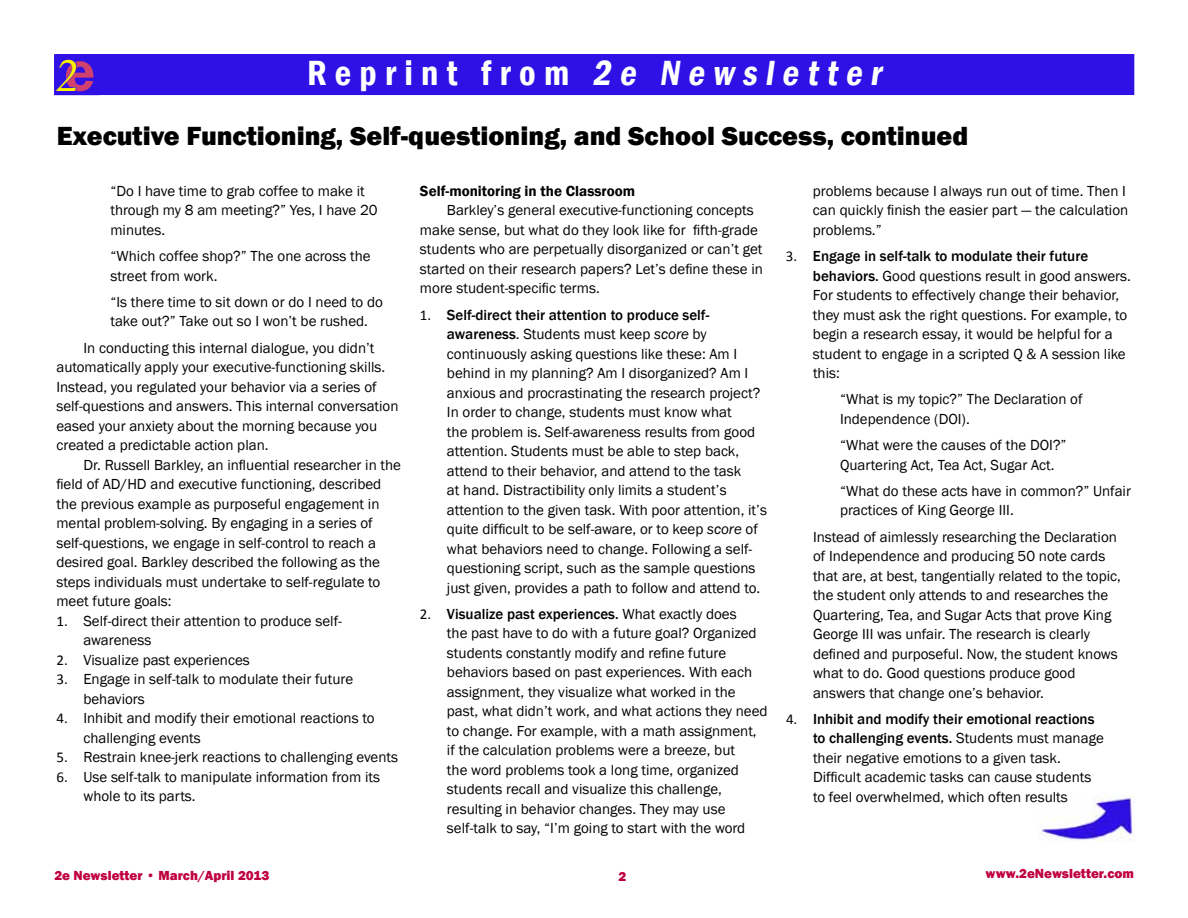
<style>
.page{position:relative;width:1188px;height:918px;background:#fff}
.page>*{position:absolute;margin:0;border:0;box-sizing:border-box;transform-origin:0 0}
.t1{font:italic 46.5px "Palatino Linotype";color:#fff200}
.t2{font:600 condensed 36px "Franklin Gothic";color:#fff}
.t3{font:800 27px "Franklin Gothic";color:#000}
.t4{font:15px/19.5px "Franklin Gothic";color:#000}
.t5{font:600 15px "Franklin Gothic";color:#000}
.t6{font:800 13.5px "Franklin Gothic";color:#bf003f}
.s1{font-family:"Franklin Gothic";font-weight:600;font-style:normal;font-size:58.5px;color:#cf406f}
.s2{font-family:"Calibri"}
.s3{font-weight:500}
.s4{font-style:italic}
</style>
<div class="page">
<div style="left:54px;top:54px;width:1080px;height:41px;background:#2f11e6"></div>
<img style="left:1040px;top:796px;width:94px;height:46px">
<h1 class="t1" style="left:57px;top:42px;width:40px">2<span class="s1">e</span></h1>
<h2 class="t2" style="left:307px;top:49px;width:582px">Re p r i n t f ro m 2e Newsletter</h2>
<h3 class="t3" style="left:57px;top:118px;width:913px">Executive Functioning, Self-questioning, and School Success, continued</h3>
<p class="t4" style="left:110px;top:181px;width:269px">“Do I have time to grab coffee to make it through my 8 am meeting?” Yes, I have 20 minutes.</p>
<p class="t4" style="left:110px;top:247px;width:262px">“Which coffee shop?” The one across the street from work.</p>
<p class="t4" style="left:110px;top:292px;width:274px">“Is there time to sit down or do I need to do take out?” Take out so I won’t be rushed.</p>
<p class="t4" style="left:56px;top:338px;width:344px;text-indent:27px">In conducting this internal dialogue, you didn’t automatically apply your executive-functioning skills.<br>Instead, you regulated your behavior via a series of self-questions and answers. This internal conversation eased your anxiety about the morning because you created a predictable action plan.</p>
<p class="t4" style="left:56px;top:455px;width:346px;text-indent:27px">Dr. Russell Barkley, an influential researcher in the field of AD/HD and executive functioning, described the previous example as purposeful engagement in mental problem-solving. By engaging in a series of self-questions, we engage in self-control to reach a desired goal. Barkley described the following as the steps individuals must undertake to self-regulate to meet future goals:</p>
<p class="t4" style="left:83px;top:611px;width:260px;text-indent:-27px"><span class="s2">1.</span> Self-direct their attention to produce self&shy;awareness</p>
<p class="t4" style="left:56px;top:650px;width:195px"><span class="s2">2.</span> Visualize past experiences</p>
<p class="t4" style="left:83px;top:670px;width:271px;text-indent:-27px"><span class="s2">3.</span> Engage in self-talk to modulate their future behaviors</p>
<p class="t4" style="left:83px;top:709px;width:293px;text-indent:-27px"><span class="s2">4.</span> Inhibit and modify their emotional reactions to challenging events</p>
<p class="t4" style="left:56px;top:748px;width:343px"><span class="s2">5.</span> Restrain knee-jerk reactions to challenging events</p>
<p class="t4" style="left:83px;top:767px;width:298px;text-indent:-27px"><span class="s2">6.</span> Use self-talk to manipulate information from its whole to its parts.</p>
<p class="t5" style="left:420px;top:182px;width:217px">Self-monitoring in the Classroom</p>
<p class="t4" style="left:420px;top:201px;width:344px;text-indent:27px">Barkley’s general executive-functioning concepts make sense, but what do they look like for fifth-grade students who are perpetually disorganized or can’t get started on their research papers? Let’s define these in more student-specific terms.</p>
<p class="t4" style="left:447px;top:305px;width:321px;text-indent:-27px"><span class="s2">1.</span> <span class="s3">Self-direct their attention to produce self&shy;awareness</span>. Students must keep <span class="s4">score</span> by continuously asking questions like these: Am I behind in my planning? Am I disorganized? Am I anxious and procrastinating the research project?<br>In order to change, students must know what<br>the problem is. Self-awareness results from good attention. Students must be able to step back, attend to their behavior, and attend to the task<br>at hand. Distractibility only limits a student’s attention to the given task. With poor attention, it’s quite difficult to be self-aware, or to keep <span class="s4">score</span> of what behaviors need to change. Following a self&shy;questioning script, such as the sample questions just given, provides a path to follow and attend to.</p>
<p class="t4" style="left:447px;top:604px;width:322px;text-indent:-27px"><span class="s2">2.</span> <span class="s3">Visualize past experiences.</span> What exactly does<br>the past have to do with a future goal? Organized students constantly modify and refine future behaviors based on past experiences. With each assignment, they visualize what worked in the past, what didn’t work, and what actions they need to change. For example, with a math assignment, if the calculation problems were a breeze, but<br>the word problems took a long time, organized students recall and visualize this challenge, resulting in behavior changes. They may use self-talk to say, “I’m going to start with the word</p>
<p class="t4" style="left:813px;top:181px;width:317px">problems because I always run out of time. Then I can quickly finish the easier part — the calculation problems.”</p>
<p class="t4" style="left:813px;top:247px;width:319px;text-indent:-27px"><span class="s2">3.</span> <span class="s3">Engage in self-talk to modulate their future behaviors.</span> Good questions result in good answers.<br>For students to effectively change their behavior, they must ask the right questions. For example, to begin a research essay, it would be helpful for a student to engage in a scripted Q &amp; A session like this:</p>
<p class="t4" style="left:840px;top:390px;width:244px">“What is my topic?” The Declaration of<br>Independence (DOI).</p>
<p class="t4" style="left:840px;top:436px;width:228px">“What were the causes of the DOI?”<br>Quartering Act, Tea Act, Sugar Act.</p>
<p class="t4" style="left:840px;top:481px;width:292px">“What do these acts have in common?” Unfair practices of King George III.</p>
<p class="t4" style="left:813px;top:527px;width:309px">Instead of aimlessly researching the Declaration of Independence and producing 50 note cards that are, at best, tangentially related to the topic, the student only attends to and researches the Quartering, Tea, and Sugar Acts that prove King George III was unfair. The research is clearly defined and purposeful. Now, the student knows what to do. Good questions produce good answers that change one’s behavior.</p>
<p class="t4" style="left:813px;top:709px;width:292px;text-indent:-27px"><span class="s2">4.</span> <span class="s3">Inhibit and modify their emotional reactions to challenging events.</span> Students must manage their negative emotions to a given task.<br>Difficult academic tasks can cause students to feel overwhelmed, which often results</p>
<p class="t6" style="left:54px;top:866px;width:217px">2e Newsletter • March/April 2013</p>
<p class="t6" style="left:618px;top:868px;width:9px">2</p>
<p class="t6" style="left:986px;top:865px;width:150px">www.2eNewsletter.com</p>
</div>
